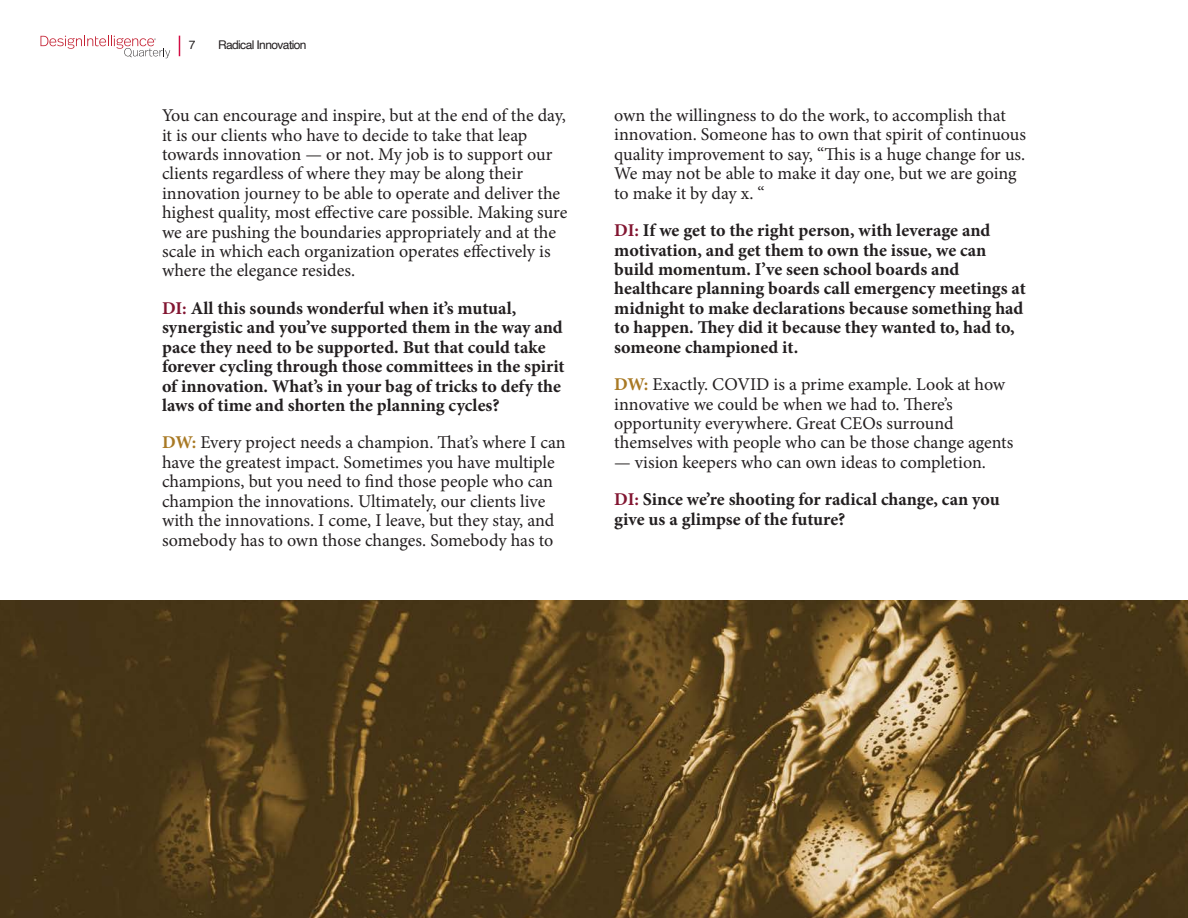
<style>
.page{position:relative;width:1188px;height:918px;background:#fff}
.page>*{position:absolute;margin:0;border:0;box-sizing:border-box;transform-origin:0 0}
.t1{font:18px/19.4px "Minion Pro";letter-spacing:-.005em;color:#231f20}
.t2{font:700 18px/19.4px "Minion Pro";color:#231f20}
.t3{font:12px "Helvetica";letter-spacing:-.05em;color:#231f20}
.s1{color:#821531}
.s2{font-weight:700;color:#a87924}
</style>
<div class="page">
<img style="left:0;top:600px;width:1188px;height:318px">
<svg style="left:179px;top:36px;width:1px;height:20px"></svg>
<svg style="left:40px;top:36px;width:130px;height:22px"></svg>
<p class="t3" style="left:189px;top:36px;width:8px">7</p>
<p class="t3" style="left:218px;top:36px;width:90px">Radical Innovation</p>
<p class="t1" style="left:162px;top:106px;width:407px">You can encourage and inspire, but at the end of the day, it is our clients who have to decide to take that leap towards innovation — or not. My job is to support our clients regardless of where they may be along their innovation journey to be able to operate and deliver the highest quality, most effective care possible. Making sure we are pushing the boundaries appropriately and at the scale in which each organization operates effectively is where the elegance resides.</p>
<p class="t2" style="left:162px;top:298px;width:404px"><span class="s1">DI:</span> All this sounds wonderful when it’s mutual, synergistic and you’ve supported them in the way and pace they need to be supported. But that could take forever cycling through those committees in the spirit of innovation. What’s in your bag of tricks to defy the laws of time and shorten the planning cycles?</p>
<p class="t1" style="left:162px;top:433px;width:405px"><span class="s2">DW:</span> Every project needs a champion. That’s where I can have the greatest impact. Sometimes you have multiple champions, but you need to find those people who can champion the innovations. Ultimately, our clients live with the innovations. I come, I leave, but they stay, and somebody has to own those changes. Somebody has to</p>
<p class="t1" style="left:614px;top:106px;width:413px">own the willingness to do the work, to accomplish that innovation. Someone has to own that spirit of continuous quality improvement to say, “This is a huge change for us.<br>We may not be able to make it day one, but we are going to make it by day x. “</p>
<p class="t2" style="left:614px;top:220px;width:413px"><span class="s1">DI:</span> If we get to the right person, with leverage and motivation, and get them to own the issue, we can build momentum. I’ve seen school boards and healthcare planning boards call emergency meetings at midnight to make declarations because something had to happen. They did it because they wanted to, had to, someone championed it.</p>
<p class="t1" style="left:614px;top:375px;width:401px"><span class="s2">DW:</span> Exactly. COVID is a prime example. Look at how innovative we could be when we had to. There’s opportunity everywhere. Great CEOs surround themselves with people who can be those change agents</p>
<p class="t1" style="left:614px;top:452px;width:373px">— vision keepers who can own ideas to completion.</p>
<p class="t2" style="left:614px;top:490px;width:387px"><span class="s1">DI:</span> Since we’re shooting for radical change, can you give us a glimpse of the future?</p>
</div>
